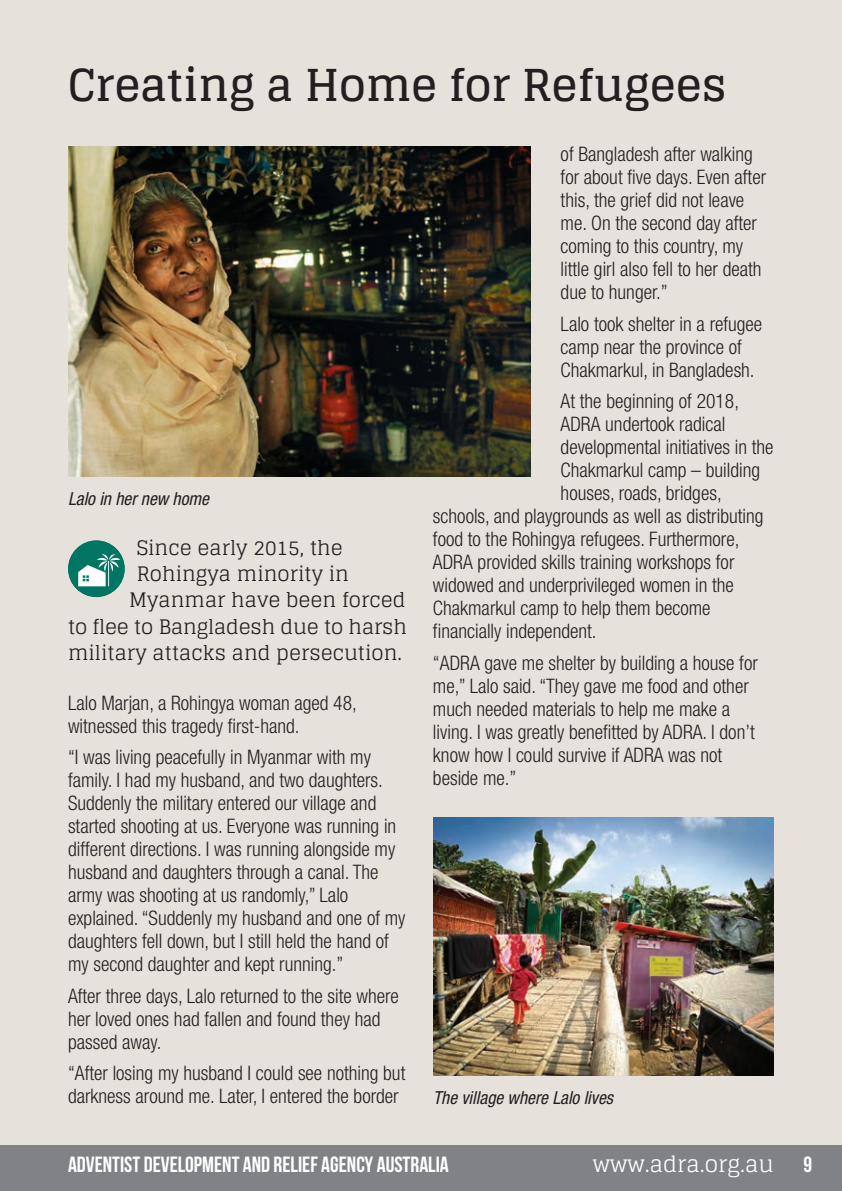
<style>
.page{position:relative;width:842px;height:1191px;background:#fff}
.page>*{position:absolute;margin:0;border:0;box-sizing:border-box;transform-origin:0 0}
.t1{font:700 44px "Glegoo";color:#231f20}
.t2{font:22px "Bebas Neue";color:#fff}
.t3{font:22px "Glegoo";color:#fff}
.t4{font:300 condensed 20px/23px "Helvetica Neue";color:#231f20}
.t5{font:20px "Glegoo";color:#231f20}
.t6{font:italic condensed 18px "Helvetica Neue";color:#231f20}
</style>
<div class="page">
<div style="left:0;top:0;width:842px;height:1163px;background:#e6e1db"></div>
<div style="left:0;top:1145px;width:842px;height:46px;background:#808285"></div>
<div style="left:68px;top:540px;width:57px;height:57px;background:#007563;border-radius:50%"></div>
<svg style="left:78px;top:554px;width:42px;height:32px"></svg>
<img style="left:68px;top:147px;width:463px;height:330px">
<img style="left:433px;top:817px;width:341px;height:258px">
<h1 class="t1" style="left:68px;top:60px;width:660px">Creating a Home for Refugees</h1>
<p class="t6" style="left:68px;top:492px;width:146px">Lalo in hernew home</p>
<p class="t5" style="left:137px;top:537px;width:208px">Since early 2015, the</p>
<p class="t5" style="left:137px;top:563px;width:214px">Rohingya minority in</p>
<p class="t5" style="left:129px;top:589px;width:278px">Myanmar have been forced</p>
<p class="t5" style="left:68px;top:615px;width:340px">to flee to Bangladesh due to harsh</p>
<p class="t5" style="left:68px;top:641px;width:336px">military attacks and persecution.</p>
<p class="t4" style="left:68px;top:692px;width:290px">Lalo Marjan, a Rohingya woman aged 48, witnessed this tragedy first-hand.</p>
<p class="t4" style="left:68px;top:747px;width:339px">“I was living peacefully in Myanmar with my family. I had my husband, and two daughters.<br>Suddenly the military entered our village and started shooting at us. Everyone was running in different directions. I was running alongside my husband and daughters through a canal. The army was shooting at us randomly,” Lalo explained. “Suddenly my husband and one of my daughters fell down, but I still held the hand of my second daughter and kept running.”</p>
<p class="t4" style="left:68px;top:985px;width:332px">After three days, Lalo returned to the site where her loved ones had fallen and found they had passed away.</p>
<p class="t4" style="left:68px;top:1063px;width:339px">“After losing my husband I could see nothing but darkness around me. Later, I entered the border</p>
<p class="t4" style="left:561px;top:144px;width:207px">of Bangladesh after walking for about five days. Even after this, the grief did not leave me. On the second day after coming to this country, my little girl also fell to her death due to hunger.”</p>
<p class="t4" style="left:561px;top:314px;width:203px">Lalo took shelter in a refugee camp near the province of<br>Chakmarkul, in Bangladesh.</p>
<p class="t4" style="left:561px;top:391px;width:180px">At the beginning of 2018,</p>
<p class="t4" style="left:561px;top:414px;width:166px">ADRA undertook radical</p>
<p class="t4" style="left:561px;top:437px;width:214px">developmental initiatives in the</p>
<p class="t4" style="left:561px;top:460px;width:201px">Chakmarkul camp – building</p>
<p class="t4" style="left:561px;top:483px;width:163px">houses, roads, bridges,</p>
<p class="t4" style="left:433px;top:506px;width:332px">schools, and playgrounds as well as distributing</p>
<p class="t4" style="left:433px;top:529px;width:308px">food to the Rohingya refugees. Furthermore,</p>
<p class="t4" style="left:433px;top:552px;width:303px">ADRA provided skills training workshops for</p>
<p class="t4" style="left:433px;top:575px;width:302px">widowed and underprivileged women in the</p>
<p class="t4" style="left:433px;top:598px;width:279px">Chakmarkul camp to help them become</p>
<p class="t4" style="left:433px;top:621px;width:165px">financially independent.</p>
<p class="t4" style="left:433px;top:653px;width:326px">“ADRA gave me shelter by building a house for me,” Lalo said. “They gave me food and other much needed materials to help me make a living. I was greatly benefitted by ADRA. I don’t know how I could survive if ADRA was not beside me.”</p>
<p class="t6" style="left:433px;top:1091px;width:185px">The village where Lalo lives</p>
<p class="t2" style="left:68px;top:1151px;width:382px">ADVENTIST DEVELOPMENT AND RELIEF AGENCY AUSTRALIA</p>
<p class="t3" style="left:593px;top:1151px;width:183px">www.adra.org.au</p>
<p class="t2" style="left:804px;top:1151px;width:10px">9</p>
</div>
